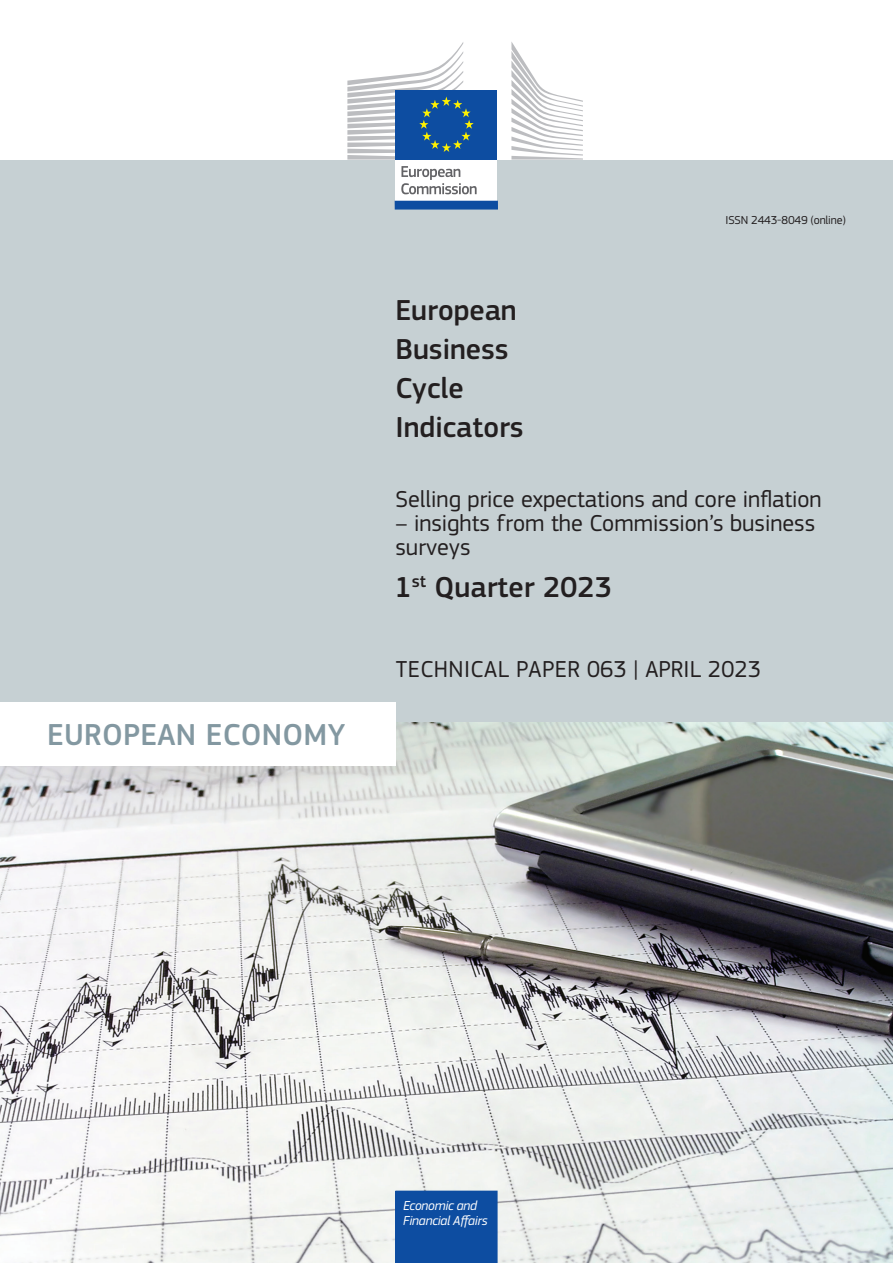
<style>
.page{position:relative;width:893px;height:1263px;background:#fff}
.page>*{position:absolute;margin:0;border:0;box-sizing:border-box;transform-origin:0 0}
.t1{font:500 31.5px "EC Square Sans Pro";letter-spacing:.01em;color:#8398a1}
.t2{font:500 30px/39px "EC Square Sans Pro";color:#231f20}
.t3{font:24px/24px "EC Square Sans Pro";color:#231f20}
.t4{font:24px "EC Square Sans Pro";letter-spacing:.02em;color:#231f20}
.t5{font:italic 13.5px/15px "EC Square Sans Pro";letter-spacing:-.02em;color:#fff}
.t6{font:12px "EC Square Sans Pro";letter-spacing:-.015em;color:#231f20}
</style>
<div class="page">
<div style="left:0;top:160px;width:893px;height:563px;background:#c6d0d3"></div>
<div style="left:396px;top:157px;width:101px;height:47px;background:#fff"></div>
<div style="left:396px;top:90px;width:101px;height:70px;background:#0d4da1"></div>
<svg style="left:347px;top:42px;width:127px;height:118px"></svg>
<svg style="left:511px;top:42px;width:72px;height:118px"></svg>
<svg style="left:401px;top:166px;width:76px;height:28px"></svg>
<img style="left:0;top:723px;width:893px;height:540px">
<div style="left:395px;top:1191px;width:102px;height:72px;background:#0d4da1"></div>
<div style="left:402px;top:1199px;width:89px;height:56px;background:#0d4da1"></div>
<div style="left:402px;top:1198px;width:89px;height:58px;border:2px solid #0d4da1"></div>
<div style="left:395px;top:201px;width:102px;height:8px;background:#0d4da1"></div>
<div style="left:395px;top:201px;width:103px;height:9px;border:2px solid #0d4da1"></div>
<div style="left:0;top:702px;width:395px;height:63px;background:#fff"></div>
<h1 class="t1" style="left:47px;top:716px;width:300px">EUROPEAN ECONOMY</h1>
<p class="t2" style="left:395px;top:291px;width:130px">European<br>Business<br>Cycle<br>Indicators</p>
<p class="t6" style="left:726px;top:213px;width:122px">ISSN 2443-8049 (online)</p>
<p class="t3" style="left:395px;top:487px;width:428px">Selling price expectations and core inflation</p>
<p class="t3" style="left:395px;top:511px;width:421px">– insights from the Commission’s business surveys</p>
<p class="t2" style="left:395px;top:568px;width:219px">1<sup>st</sup> Quarter 2023</p>
<p class="t4" style="left:396px;top:655px;width:367px">TECHNICAL PAPER 063 | APRIL 2023</p>
<p class="t5" style="left:403px;top:1198px;width:86px">Economic and<br>Financial Affairs</p>
</div>
